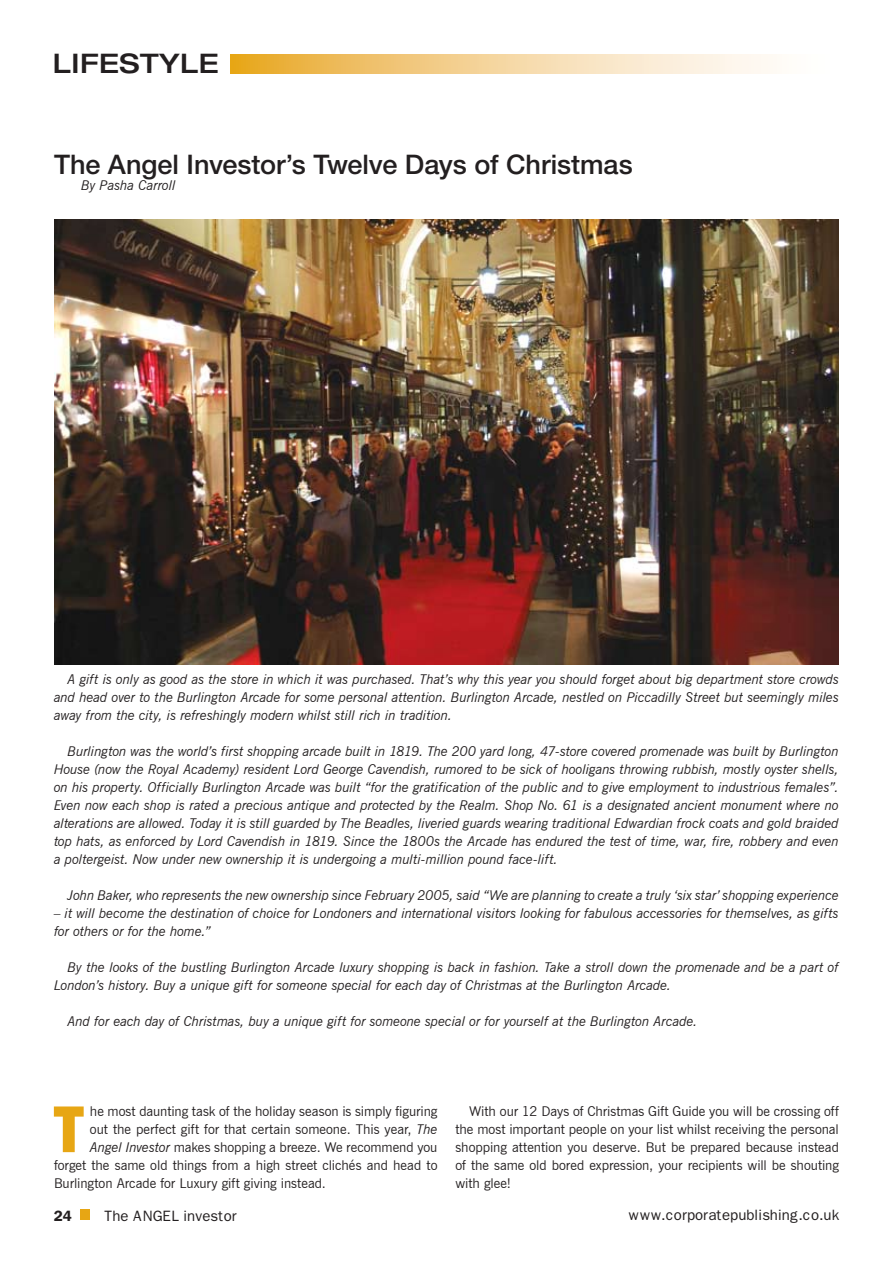
<style>
.page{position:relative;width:893px;height:1263px;background:#fff}
.page>*{position:absolute;margin:0;border:0;box-sizing:border-box;transform-origin:0 0}
.t1{font:900 condensed 63.9px "Helvetica Neue";color:#e7a614}
.t2{font:500 27px "Helvetica Neue";letter-spacing:-.005em;color:#231f20}
.t3{font:500 expanded 27px "Helvetica Neue";letter-spacing:.02em;color:#231f20}
.t4{font:15px "Franklin Gothic";color:#231f20}
.t5{font:600 15px "Franklin Gothic";color:#231f20}
.t6{font:italic 13.5px/18px "News Gothic BT";letter-spacing:-.01em;color:#231f20;text-align:justify}
.t7{font:13.5px/18px "News Gothic BT";color:#231f20;text-align:justify}
.s1{font-style:italic}
</style>
<div class="page">
<div style="left:80px;top:1210px;width:10px;height:10px;background:#e7a614"></div>
<svg style="left:231px;top:54px;width:546px;height:20px"></svg>
<img style="left:54px;top:219px;width:785px;height:446px">
<h2 class="t3" style="left:53px;top:47px;width:167px">LIFESTYLE</h2>
<h2 class="t2" style="left:54px;top:148px;width:580px">The Angel Investor’s Twelve Days of Christmas</h2>
<p class="t6" style="left:81px;top:176px;width:96px">By Pasha Carroll</p>
<p class="t6" style="left:54px;top:670px;width:786px;text-indent:14px">A gift is only as good as the store in which it was purchased. That’s why this year you should forget about big department store crowds and head over to the Burlington Arcade for some personal attention. Burlington Arcade, nestled on Piccadilly Street but seemingly miles away from the city, is refreshingly modern whilst still rich in tradition.</p>
<p class="t6" style="left:54px;top:742px;width:786px;text-indent:14px">Burlington was the world’s first shopping arcade built in 1819. The 200 yard long, 47-store covered promenade was built by Burlington House (now the Royal Academy) resident Lord George Cavendish, rumored to be sick of hooligans throwing rubbish, mostly oyster shells, on his property. Officially Burlington Arcade was built “for the gratification of the public and to give employment to industrious females”.<br>Even now each shop is rated a precious antique and protected by the Realm. Shop No. 61 is a designated ancient monument where no alterations are allowed. Today it is still guarded by The Beadles, liveried guards wearing traditional Edwardian frock coats and gold braided top hats, as enforced by Lord Cavendish in 1819. Since the 1800s the Arcade has endured the test of time, war, fire, robbery and even a poltergeist. Now under new ownership it is undergoing a multi-million pound face-lift.</p>
<p class="t6" style="left:68px;top:886px;width:773px">John Baker, who represents the new ownership since February 2005, said “We are planning to create a truly ‘six star’ shopping experience</p>
<p class="t6" style="left:54px;top:904px;width:786px">– it will become the destination of choice for Londoners and international visitors looking for fabulous accessories for themselves, as gifts for others or for the home.”</p>
<p class="t6" style="left:54px;top:958px;width:786px;text-indent:14px">By the looks of the bustling Burlington Arcade luxury shopping is back in fashion. Take a stroll down the promenade and be a part of<br>London’s history. Buy a unique gift for someone special for each day of Christmas at the Burlington Arcade.</p>
<p class="t6" style="left:68px;top:1012px;width:632px">And for each day of Christmas, buy a unique gift for someone special or for yourself at the Burlington Arcade.</p>
<h1 class="t1" style="left:54px;top:1090px;width:31px">T</h1>
<p class="t7" style="left:90px;top:1102px;width:349px">he most daunting task of the holiday season is simply figuring</p>
<p class="t7" style="left:90px;top:1120px;width:349px">out the perfect gift for that certain someone. This year, <span class="s1">The</span></p>
<p class="t7" style="left:90px;top:1138px;width:349px"><span class="s1">Angel Investor</span> makes shopping a breeze. We recommend you</p>
<p class="t7" style="left:54px;top:1156px;width:385px">forget the same old things from a high street clichés and head to</p>
<p class="t7" style="left:54px;top:1174px;width:273px">Burlington Arcade for Luxury gift giving instead.</p>
<p class="t7" style="left:455px;top:1102px;width:385px;text-indent:14px">With our 12 Days of Christmas Gift Guide you will be crossing off the most important people on your list whilst receiving the personal shopping attention you deserve. But be prepared because instead of the same old bored expression, your recipients will be shouting with glee!</p>
<p class="t5" style="left:54px;top:1207px;width:20px">24</p>
<p class="t4" style="left:104px;top:1207px;width:134px">The ANGEL investor</p>
<p class="t4" style="left:629px;top:1206px;width:213px">www.corporatepublishing.co.uk</p>
</div>
